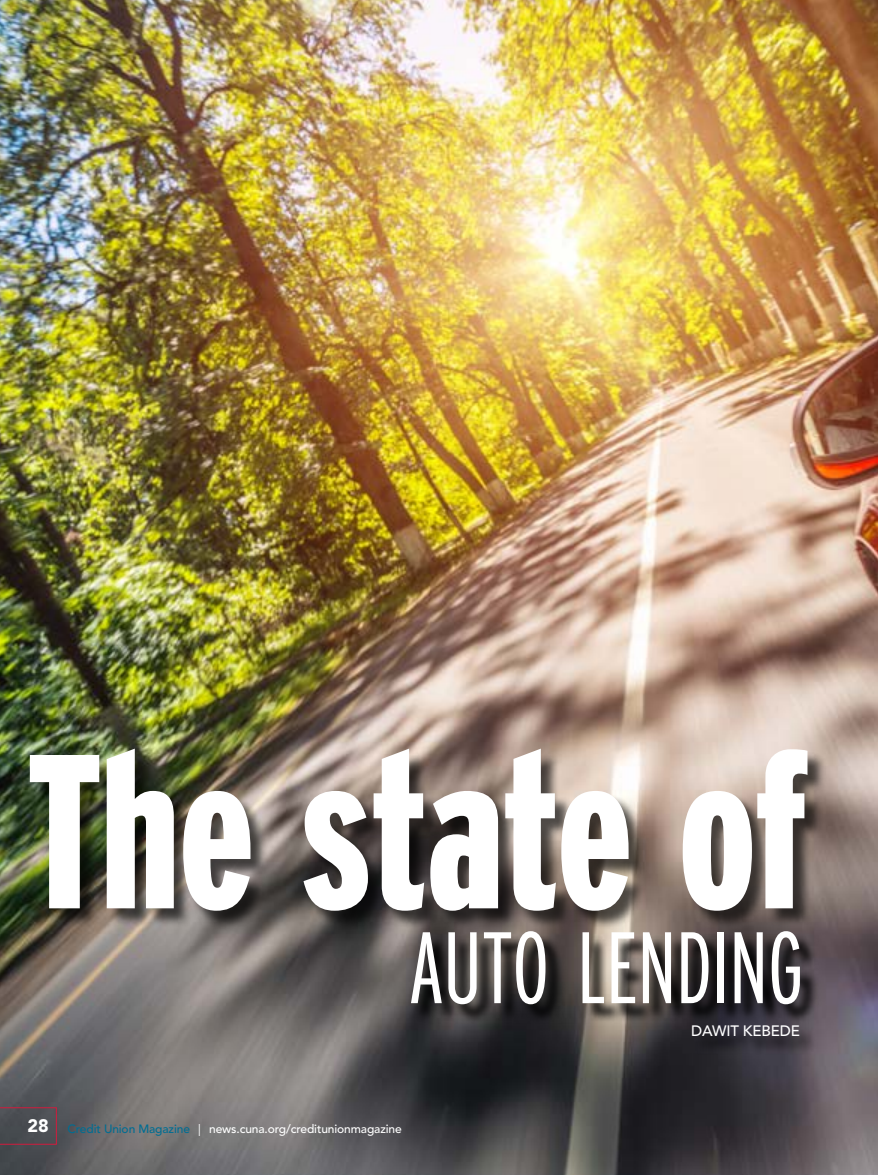
<style>
.page{position:relative;width:878px;height:1175px;background:#fff}
.page>*{position:absolute;margin:0;border:0;box-sizing:border-box;transform-origin:0 0}
.t1{font:900 219px "Interstate Compressed";letter-spacing:-.005em;color:#fff}
.t2{font:300 101.25px "Interstate Compressed";letter-spacing:-.01em;color:#fff}
.t3{font:500 15px "Avenir LT Std";letter-spacing:-.01em;color:#fff}
.t4{font:500 12px "Avenir LT Std";letter-spacing:-.01em;color:#fff}
.s1{font-weight:900;font-size:18px}
.s2{color:#006d92}
.s3{font-weight:400}
</style>
<div class="page">
<img style="left:0;top:0;width:878px;height:1174px">
<svg style="left:0;top:1107px;width:57px;height:37px;background:#514b51"></svg>
<div style="left:695px;top:1027px;width:123px;height:27px;background:#000;opacity:.75"></div>
<svg style="left:413px;top:934px;width:405px;height:89px;background:#443f3e"></svg>
<div style="left:33px;top:750px;width:793px;height:179px;background:#000;opacity:.66"></div>
<h1 class="t1" style="left:28px;top:710px;width:780px">The state of</h1>
<h2 class="t2" style="left:408px;top:910px;width:398px">AUTO LENDING</h2>
<p class="t4" style="left:28px;top:1122px;width:375px"><span class="s1">28</span> <span class="s2">Credit Union Magazine</span> <span class="s3">|</span> news.cuna.org/creditunionmagazine</p>
<p class="t3" style="left:691px;top:1022px;width:110px">DAWIT KEBEDE</p>
</div>
